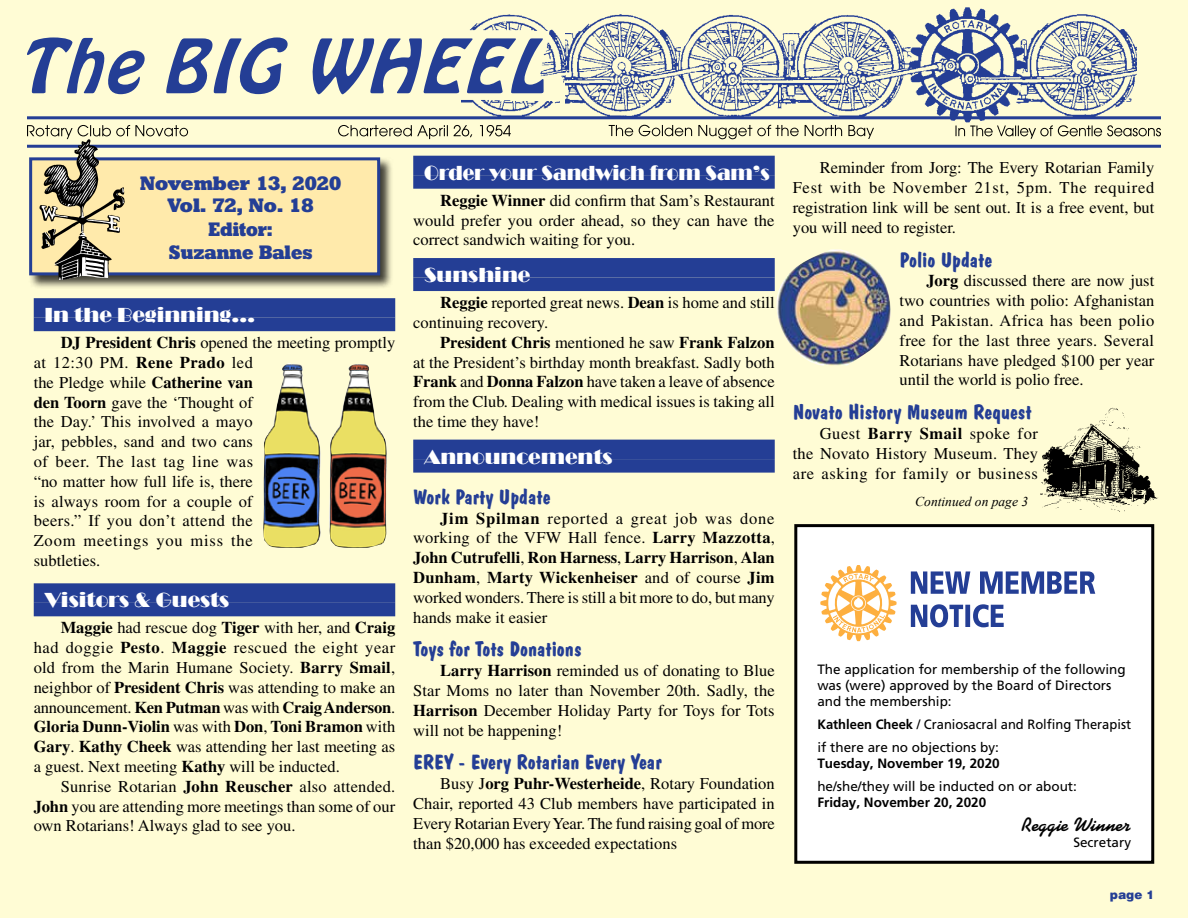
<style>
.page{position:relative;width:1188px;height:918px;background:#fffcd5}
.page>*{position:absolute;margin:0;border:0;box-sizing:border-box;transform-origin:0 0}
.t1{font:21px "Dom Bold BT";letter-spacing:.01em;color:#243e95}
.t2{font:21px "Broadway";color:#fff}
.t3{font:21px "Broadway";color:#fff;scale:.92 1}
.t4{font:19.5px/22.8px "Geometric Slab 712 BT Extra Bold A";color:#243e95;text-align:center}
.t5{font:700 19.5px "Kaufmann BT";color:#000}
.t6{font:16.5px/19.8px "Times";color:#000;text-align:justify}
.t7{font:13.5px/16.2px "Frutiger";color:#000}
.t8{font:13.5px/23px "Frutiger";color:#000;scale:.96 1}
.t9{font:700 13.5px "Frutiger";color:#000}
.t10{font:italic 13.5px "Times New Roman";color:#000}
.t11{font:900 12px "Swiss 721 BT";color:#243e95}
.s1{font-weight:700}
</style>
<div class="page">
<hr style="left:27px;top:116px;width:1134px;height:3px;background:#243e95">
<hr style="left:27px;top:145px;width:1134px;height:3px;background:#243e95">
<svg style="left:955px;top:125px;width:206px;height:14px"></svg>
<svg style="left:338px;top:125px;width:173px;height:14px"></svg>
<svg style="left:609px;top:125px;width:265px;height:14px"></svg>
<img style="left:461px;top:7px;width:675px;height:118px">
<svg style="left:27px;top:37px;width:517px;height:57px"></svg>
<div style="left:28px;top:157px;width:365px;height:132px;background:#000;opacity:.75"></div>
<div style="left:31px;top:159px;width:348px;height:115px;background:#ffeaab"></div>
<div style="left:29px;top:157px;width:351px;height:118px;border:3px solid #243e95"></div>
<svg style="left:27px;top:125px;width:161px;height:155px"></svg>
<div style="left:34px;top:298px;width:361px;height:20px;background:#243e95"></div>
<div style="left:34px;top:318px;width:361px;height:13px;background:#243e95"></div>
<div style="left:34px;top:583px;width:361px;height:20px;background:#243e95"></div>
<div style="left:34px;top:603px;width:361px;height:13px;background:#243e95"></div>
<div style="left:413px;top:156px;width:362px;height:19px;background:#243e95"></div>
<div style="left:413px;top:175px;width:362px;height:14px;background:#243e95"></div>
<div style="left:413px;top:258px;width:362px;height:20px;background:#243e95"></div>
<div style="left:413px;top:278px;width:362px;height:13px;background:#243e95"></div>
<div style="left:413px;top:440px;width:362px;height:19px;background:#243e95"></div>
<div style="left:413px;top:459px;width:362px;height:14px;background:#243e95"></div>
<div style="left:796px;top:526px;width:357px;height:336px;background:#fff"></div>
<div style="left:794px;top:524px;width:360px;height:340px;border:3px solid #000"></div>
<svg style="left:820px;top:565px;width:77px;height:76px"></svg>
<svg style="left:911px;top:604px;width:93px;height:23px"></svg>
<svg style="left:911px;top:571px;width:184px;height:23px"></svg>
<img style="left:776px;top:249px;width:115px;height:117px">
<img style="left:1040px;top:407px;width:118px;height:105px">
<img style="left:263px;top:363px;width:124px;height:185px">
<p class="t4" style="left:140px;top:172px;width:203px">November 13, 2020<br>Vol. 72, No. 18<br>Editor:<br>Suzanne Bales</p>
<p class="t2" style="left:45px;top:303px;width:212px">In the Beginning…</p>
<p class="t6" style="left:34px;top:333px;width:363px;text-align:left;text-indent:27px"><span class="s1">DJ President Chris</span> opened the meeting promptly at 12:30 PM. <span class="s1">Rene Prado</span> led<br>the Pledge while <span class="s1">Catherine van<br>den Toorn</span> gave the ‘Thought of<br>the Day.’ This involved a mayo<br>jar, pebbles, sand and two cans<br>of beer. The last tag line was<br>“no matter how full life is, there<br>is always room for a couple of<br>beers.” If you don’t attend the<br>Zoom meetings you miss the<br>subtleties.</p>
<p class="t2" style="left:45px;top:588px;width:186px">Visitors &amp; Guests</p>
<p class="t6" style="left:34px;top:618px;width:363px;text-indent:27px"><span class="s1">Maggie</span> had rescue dog <span class="s1">Tiger</span> with her, and <span class="s1">Craig </span>had doggie <span class="s1">Pesto</span>. <span class="s1">Maggie</span> rescued the eight year old from the Marin Humane Society. <span class="s1">Barry Smail</span>, neighbor of <span class="s1">President Chris</span> was attending to make an announcement. <span class="s1">Ken Putman</span> was with <span class="s1">Craig Anderson</span>.<br><span class="s1">Gloria Dunn-Violin</span> was with <span class="s1">Don</span>, <span class="s1">Toni Bramon</span> with <span class="s1">Gary</span>. <span class="s1">Kathy Cheek</span> was attending her last meeting as a guest. Next meeting <span class="s1">Kathy</span> will be inducted.</p>
<p class="t6" style="left:34px;top:776px;width:363px;text-indent:27px">Sunrise Rotarian <span class="s1">John Reuscher</span> also attended.<br><span class="s1">John</span> you are attending more meetings than some of our own Rotarians! Always glad to see you.</p>
<p class="t3" style="left:424px;top:161px;width:377px">Order your Sandwich from Sam’s</p>
<p class="t6" style="left:413px;top:190px;width:363px;text-indent:27px"><span class="s1">Reggie Winner</span> did confirm that Sam’s Restaurant would prefer you order ahead, so they can have the correct sandwich waiting for you.</p>
<p class="t2" style="left:424px;top:263px;width:108px">Sunshine</p>
<p class="t6" style="left:413px;top:293px;width:363px;text-indent:27px"><span class="s1">Reggie</span> reported great news. <span class="s1">Dean</span> is home and still continuing recovery.</p>
<p class="t6" style="left:413px;top:332px;width:363px;text-indent:27px"><span class="s1">President Chris</span> mentioned he saw <span class="s1">Frank Falzon </span>at the President’s birthday month breakfast. Sadly both <span class="s1">Frank</span> and <span class="s1">Donna Falzon</span> have taken a leave of absence from the Club. Dealing with medical issues is taking all the time they have!</p>
<p class="t2" style="left:424px;top:444px;width:190px">Announcements</p>
<p class="t1" style="left:413px;top:484px;width:139px">Work Party Update</p>
<p class="t6" style="left:413px;top:508px;width:363px;text-indent:27px"><span class="s1">Jim Spilman</span> reported a great job was done working of the VFW Hall fence. <span class="s1">Larry Mazzotta</span>, <span class="s1">John Cutrufelli</span>, <span class="s1">Ron Harness</span>, <span class="s1">Larry Harrison</span>, <span class="s1">Alan Dunham</span>, <span class="s1">Marty Wickenheiser</span> and of course <span class="s1">Jim </span>worked wonders. There is still a bit more to do, but many hands make it easier</p>
<p class="t1" style="left:413px;top:637px;width:170px">Toys for Tots Donations</p>
<p class="t6" style="left:413px;top:661px;width:363px;text-indent:27px"><span class="s1">Larry Harrison</span> reminded us of donating to Blue Star Moms no later than November 20th. Sadly, the <span class="s1">Harrison</span> December Holiday Party for Toys for Tots will not be happening!</p>
<p class="t1" style="left:413px;top:750px;width:250px">EREY - Every Rotarian Every Year</p>
<p class="t6" style="left:413px;top:774px;width:363px;text-indent:27px">Busy J<span class="s1">org Puhr-Westerheide</span>, Rotary Foundation Chair, reported 43 Club members have participated in Every Rotarian Every Year. The fund raising goal of more than $20,000 has exceeded expectations</p>
<p class="t6" style="left:793px;top:158px;width:363px;text-indent:27px">Reminder from Jorg: The Every Rotarian Family Fest with be November 21st, 5pm. The required registration link will be sent out. It is a free event, but you will need to register.</p>
<p class="t1" style="left:900px;top:247px;width:94px">Polio Update</p>
<p class="t6" style="left:900px;top:271px;width:256px;text-indent:27px"><span class="s1">Jorg</span> discussed there are now just two countries with polio: Afghanistan and Pakistan. Africa has been polio free for the last three years. Several Rotarians have pledged $100 per year until the world is polio free.</p>
<p class="t1" style="left:793px;top:399px;width:240px">Novato History Museum Request</p>
<p class="t6" style="left:793px;top:423px;width:247px;text-indent:27px">Guest <span class="s1">Barry Smail</span> spoke for the Novato History Museum. They are asking for family or business</p>
<p class="t10" style="left:915px;top:493px;width:114px">Continued on page 3</p>
<p class="t7" style="left:817px;top:661px;width:310px">The application for membership of the following was (were) approved by the Board of Directors and the membership:</p>
<p class="t8" style="left:817px;top:713px;width:328px"><span class="s1">Kathleen Cheek</span> / Craniosacral and Rolfing Therapist if there are no objections by:</p>
<p class="t9" style="left:817px;top:756px;width:184px">Tuesday, November 19, 2020</p>
<p class="t7" style="left:817px;top:778px;width:261px">he/she/they will be inducted on or about:</p>
<p class="t9" style="left:817px;top:795px;width:170px">Friday, November 20, 2020</p>
<p class="t5" style="left:1021px;top:813px;width:111px">Reggie Winner</p>
<p class="t7" style="left:1073px;top:834px;width:59px">Secretary</p>
<p class="t11" style="left:1110px;top:887px;width:46px">page 1</p>
</div>
